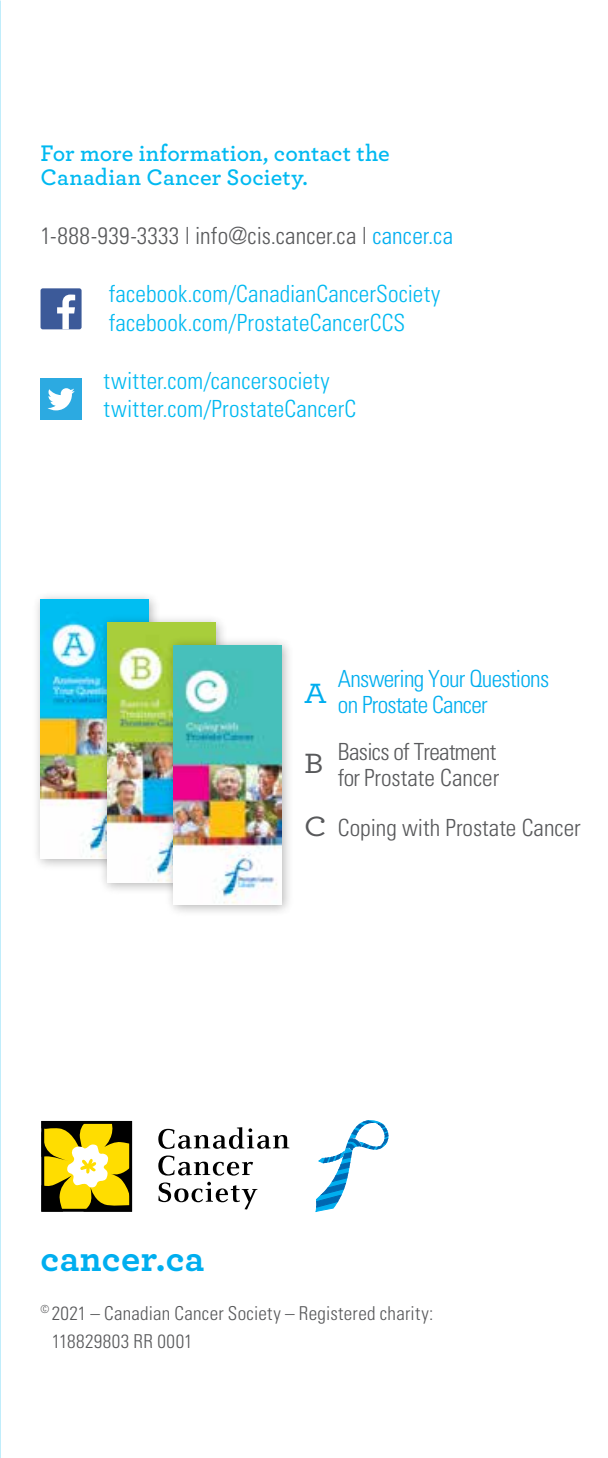
<style>
.page{position:relative;width:608px;height:1458px;background:#fff}
.page>*{position:absolute;margin:0;border:0;box-sizing:border-box;transform-origin:0 0}
.t1{font:700 38.25px "Archer";letter-spacing:.005em;color:#00aeef}
.t2{font:500 29.25px/63px "Archer";color:#58595b;scale:1.1 1}
.t3{font:500 29.25px "Archer";color:#00aeef;scale:1.1 1}
.t4{font:300 condensed 23.62px/28.1px "Univers";letter-spacing:.01em;color:#00b9f1}
.t5{font:300 condensed 23.62px "Univers";color:#58595b}
.t6{font:600 23.62px/24.8px "Archer";letter-spacing:.005em;color:#00b9f1}
.t7{font:300 condensed 23.62px/25.9px "Univers";letter-spacing:-.03em;color:#00aeef}
.t8{font:300 condensed 23.62px/25.9px "Univers";letter-spacing:-.03em;color:#58595b}
.t9{font:300 condensed 19.12px/28.1px "Univers";letter-spacing:.015em;color:#58595b}
.s1{color:#00aeef}
</style>
<div class="page">
<div style="left:40px;top:379px;width:42px;height:41px;background:#2caae1"></div>
<svg style="left:47px;top:388px;width:28px;height:22px"></svg>
<div style="left:40px;top:288px;width:42px;height:41px;background:#3c5a99;border-radius:2px"></div>
<svg style="left:57px;top:295px;width:18px;height:34px"></svg>
<svg style="left:158px;top:1127px;width:131px;height:22px"></svg>
<svg style="left:158px;top:1155px;width:95px;height:21px"></svg>
<svg style="left:158px;top:1182px;width:99px;height:28px"></svg>
<svg style="left:41px;top:1121px;width:91px;height:91px;background:#af9d23"></svg>
<svg style="left:316px;top:1120px;width:72px;height:92px"></svg>
<div style="left:31px;top:590px;width:130px;height:281px;background:#000;opacity:.3"></div>
<img style="left:40px;top:599px;width:109px;height:260px">
<div style="left:98px;top:614px;width:129px;height:281px;background:#000;opacity:.3"></div>
<img style="left:107px;top:622px;width:108px;height:260px">
<div style="left:164px;top:636px;width:130px;height:281px;background:#000;opacity:.3"></div>
<img style="left:173px;top:645px;width:108px;height:260px">
<p class="t6" style="left:40px;top:140px;width:351px">For more information, contact the<br>Canadian Cancer Society.</p>
<p class="t5" style="left:40px;top:221px;width:414px">1-888-939-3333 | info@cis.cancer.ca | <span class="s1">cancer.ca</span></p>
<p class="t4" style="left:109px;top:280px;width:333px">facebook.com/CanadianCancerSociety facebook.com/ProstateCancerCCS</p>
<p class="t4" style="left:104px;top:366px;width:254px">twitter.com/cancersociety twitter.com/ProstateCancerC</p>
<p class="t3" style="left:304px;top:674px;width:22px">A</p>
<p class="t2" style="left:304px;top:731px;width:22px">B<br>C</p>
<p class="t7" style="left:338px;top:665px;width:213px">Answering Your Questions on Prostate Cancer</p>
<p class="t8" style="left:338px;top:738px;width:163px">Basics of Treatment for Prostate Cancer</p>
<p class="t5" style="left:338px;top:814px;width:244px">Coping with Prostate Cancer</p>
<h1 class="t1" style="left:40px;top:1235px;width:165px">cancer.ca</h1>
<p class="t9" style="left:52px;top:1299px;width:383px;text-indent:-11px"><sup>©</sup> 2021 – Canadian Cancer Society – Registered charity:<br>118829803 RR 0001</p>
</div>
